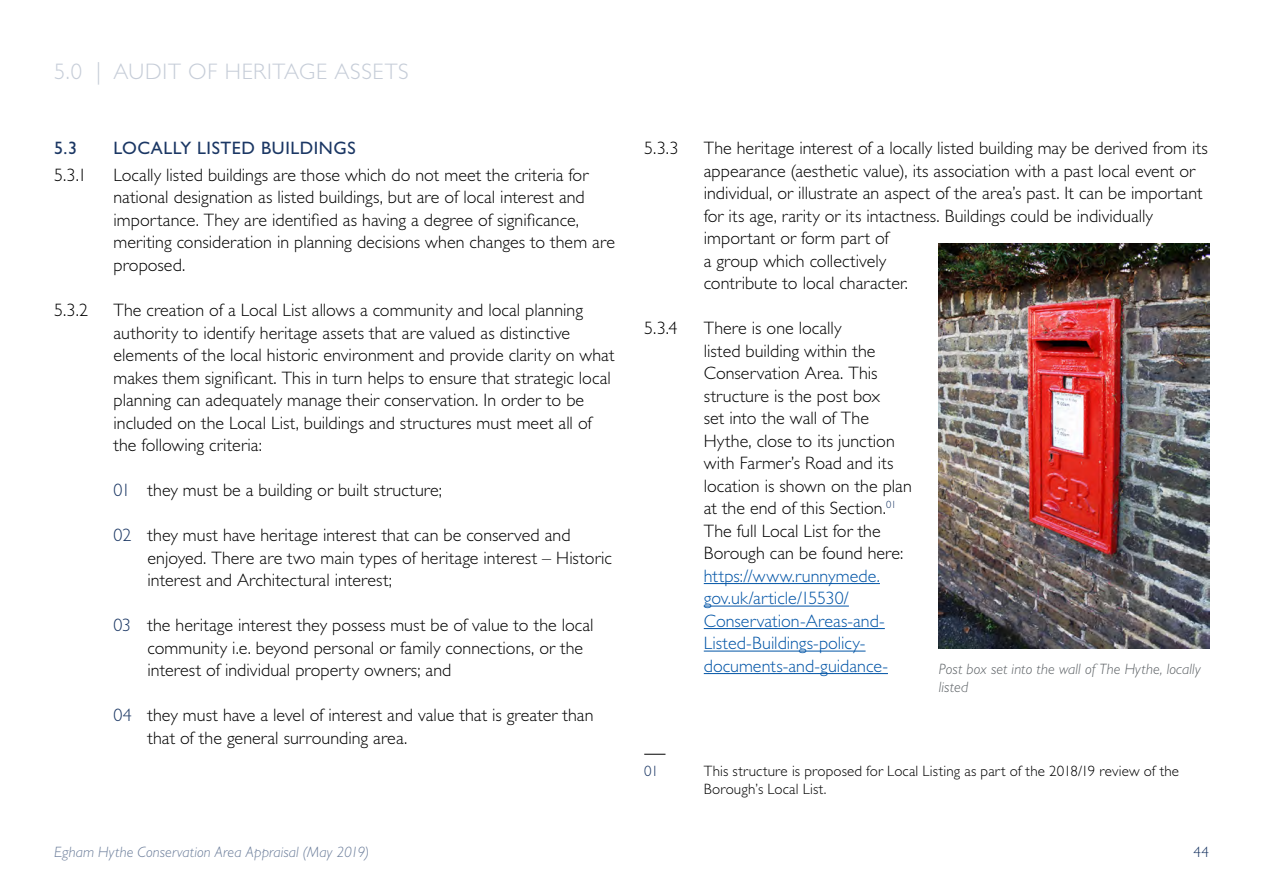
<style>
.page{position:relative;width:1263px;height:893px;background:#fff}
.page>*{position:absolute;margin:0;border:0;box-sizing:border-box;transform-origin:0 0}
.t1{font:300 22.5px "Gill Sans Std";letter-spacing:.03em;color:#c6cdd8}
.t2{font:300 18px/22.5px "Gill Sans Std";color:#000}
.t3{font:300 18px "Gill Sans Std";letter-spacing:.005em;color:#0054a6}
.t4{font:18px "Gill Sans Std";letter-spacing:.03em;color:#1b3764}
.t5{font:300 15px/18px "Gill Sans Std";letter-spacing:.01em;color:#000}
.t6{font:italic 300 15px/18px "Gill Sans Std";letter-spacing:.005em;color:#5b6064}
.t7{font:italic 300 15px "Gill Sans Std";letter-spacing:.01em;color:#6b7d9a}
.t8{font:300 15px "Gill Sans Std";color:#1b3764}
.s1{color:#1b3764}
</style>
<div class="page">
<hr style="left:704px;top:583px;width:176px;height:1px;background:#0054a6">
<hr style="left:704px;top:606px;width:145px;height:1px;background:#0054a6">
<hr style="left:704px;top:628px;width:181px;height:1px;background:#0054a6">
<hr style="left:704px;top:651px;width:161px;height:1px;background:#0054a6">
<hr style="left:704px;top:673px;width:184px;height:1px;background:#0054a6">
<svg style="left:644px;top:754px;width:21px;height:1px"></svg>
<img style="left:939px;top:244px;width:270px;height:405px">
<p class="t1" style="left:54px;top:59px;width:356px">5.0 | AUDIT OF HERITAGE ASSETS</p>
<p class="t4" style="left:54px;top:138px;width:25px">5.3</p>
<p class="t4" style="left:114px;top:138px;width:244px">LOCALLY LISTED BUILDINGS</p>
<p class="t2" style="left:54px;top:164px;width:34px">5.3.1</p>
<p class="t2" style="left:114px;top:164px;width:476px">Locally listed buildings are those which do not meet the criteria for</p>
<p class="t2" style="left:114px;top:186px;width:503px">national designation as listed buildings, but are of local interest and importance. They are identified as having a degree of significance, meriting consideration in planning decisions when changes to them are proposed.</p>
<p class="t2" style="left:54px;top:299px;width:36px">5.3.2</p>
<p class="t2" style="left:114px;top:299px;width:471px">The creation of a Local List allows a community and local planning</p>
<p class="t2" style="left:114px;top:321px;width:502px">authority to identify heritage assets that are valued as distinctive elements of the local historic environment and provide clarity on what makes them significant. This in turn helps to ensure that strategic local planning can adequately manage their conservation. In order to be included on the Local List, buildings and structures must meet all of the following criteria:</p>
<p class="t2" style="left:114px;top:479px;width:330px"><span class="s1">01</span> they must be a building or built structure;</p>
<p class="t2" style="left:148px;top:524px;width:466px;text-indent:-34px"><span class="s1">02</span> they must have heritage interest that can be conserved and enjoyed. There are two main types of heritage interest – Historic interest and Architectural interest;</p>
<p class="t2" style="left:148px;top:614px;width:448px;text-indent:-34px"><span class="s1">03</span> the heritage interest they possess must be of value to the local community i.e. beyond personal or family connections, or the interest of individual property owners; and</p>
<p class="t2" style="left:148px;top:704px;width:447px;text-indent:-34px"><span class="s1">04</span> they must have a level of interest and value that is greater than that of the general surrounding area.</p>
<p class="t2" style="left:644px;top:137px;width:36px">5.3.3</p>
<p class="t2" style="left:704px;top:137px;width:506px">The heritage interest of a locally listed building may be derived from its appearance (aesthetic value), its association with a past local event or individual, or illustrate an aspect of the area’s past. It can be important for its age, rarity or its intactness. Buildings could be individually important or form part of</p>
<p class="t2" style="left:704px;top:250px;width:206px">a group which collectively contribute to local character.</p>
<p class="t2" style="left:644px;top:317px;width:35px">5.3.4</p>
<p class="t2" style="left:704px;top:317px;width:139px">There is one locally</p>
<p class="t2" style="left:704px;top:340px;width:210px">listed building within the<br>Conservation Area. This structure is the post box<br>set into the wall of The<br>Hythe, close to its junction with Farmer’s Road and its location is shown on the plan at the end of this Section.<sup>01<br></sup>The full Local List for the<br>Borough can be found here:</p>
<p class="t3" style="left:704px;top:566px;width:178px">https://www.runnymede.</p>
<p class="t3" style="left:704px;top:588px;width:147px">gov.uk/article/15530/</p>
<p class="t3" style="left:704px;top:611px;width:183px">Conservation-Areas-and-</p>
<p class="t3" style="left:704px;top:633px;width:163px">Listed-Buildings-policy-</p>
<p class="t3" style="left:704px;top:656px;width:186px">documents-and-guidance-</p>
<p class="t6" style="left:939px;top:660px;width:263px">Post box set into the wall of The Hythe, locally listed</p>
<p class="t8" style="left:644px;top:763px;width:16px">01</p>
<p class="t5" style="left:704px;top:763px;width:477px">This structure is proposed for Local Listing as part of the 2018/19 review of the<br>Borough’s Local List.</p>
<p class="t7" style="left:54px;top:844px;width:317px">Egham Hythe Conservation Area Appraisal (May 2019)</p>
<p class="t8" style="left:1193px;top:844px;width:17px">44</p>
</div>
